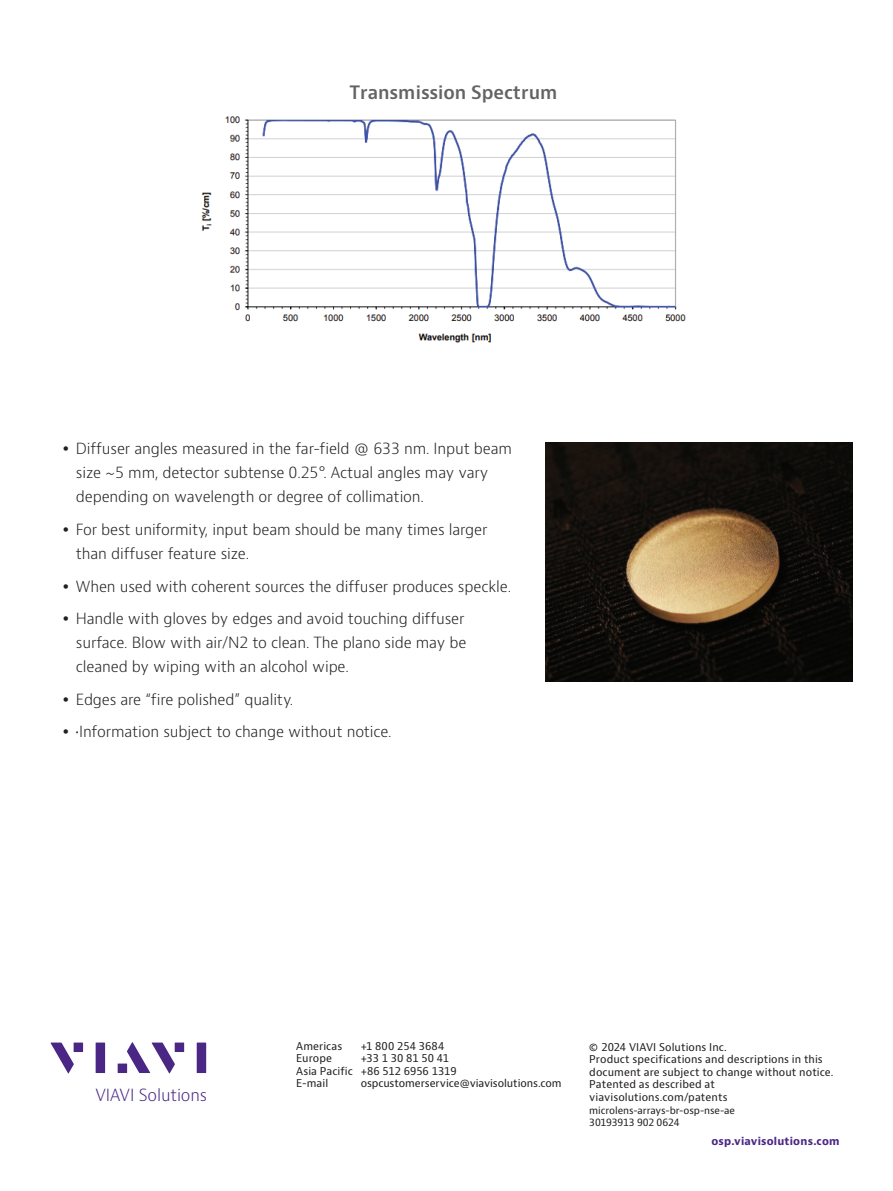
<style>
.page{position:relative;width:893px;height:1191px;background:#fff}
.page>*{position:absolute;margin:0;border:0;box-sizing:border-box;transform-origin:0 0}
.t1{font:600 18px "Bernino Sans";color:#636366}
.t2{font:300 16.35px "Bernino Sans";letter-spacing:-.01em;color:#4a2785}
.t3{font:300 15px/24px "Bernino Sans";letter-spacing:-.01em;color:#231f20}
.t4{font:10.5px/12.6px "Bernino Sans";letter-spacing:.005em;color:#231f20}
.t5{font:700 10.5px "Bernino Sans";letter-spacing:.02em;color:#4a2785}
.t6{font:9.75px/12.6px "Bernino Sans";letter-spacing:-.005em;color:#231f20}
</style>
<div class="page">
<svg style="left:50px;top:1042px;width:24px;height:31px"></svg>
<div style="left:74px;top:1042px;width:9px;height:10px;background:#4a2785"></div>
<div style="left:96px;top:1042px;width:9px;height:31px;background:#4a2785"></div>
<div style="left:175px;top:1042px;width:9px;height:10px;background:#4a2785"></div>
<div style="left:197px;top:1042px;width:9px;height:31px;background:#4a2785"></div>
<svg style="left:127px;top:1042px;width:48px;height:31px"></svg>
<div style="left:118px;top:1063px;width:9px;height:10px;background:#4a2785"></div>
<img style="left:201px;top:116px;width:485px;height:227px">
<img style="left:546px;top:442px;width:306px;height:239px">
<p class="t1" style="left:350px;top:81px;width:209px">Transmission Spectrum</p>
<p class="t3" style="left:76px;top:437px;width:438px">Diffuser angles measured in the far-field @ 633 nm. Input beam size ~5 mm, detector subtense 0.25°. Actual angles may vary depending on wavelength or degree of collimation.</p>
<p class="t3" style="left:76px;top:518px;width:413px">For best uniformity, input beam should be many times larger than diffuser feature size.</p>
<p class="t3" style="left:76px;top:574px;width:437px">When used with coherent sources the diffuser produces speckle.</p>
<p class="t3" style="left:76px;top:607px;width:392px;text-align:justify">Handle with gloves by edges and avoid touching diffuser surface. Blow with air/N2 to clean. The plano side may be cleaned by wiping with an alcohol wipe.</p>
<p class="t3" style="left:76px;top:687px;width:219px">Edges are “fire polished” quality.</p>
<p class="t3" style="left:76px;top:720px;width:317px">•Information subject to change without notice.</p>
<p class="t2" style="left:96px;top:1084px;width:113px">VIAVI Solutions</p>
<p class="t4" style="left:296px;top:1039px;width:48px">Americas</p>
<p class="t4" style="left:361px;top:1039px;width:85px">+1 800 254 3684</p>
<p class="t4" style="left:296px;top:1052px;width:37px">Europe</p>
<p class="t4" style="left:296px;top:1052px;width:162px;text-indent:65px">+33 1 30 81 50 41<br>Asia Pacific +86 512 6956 1319<br>E-mail</p>
<p class="t4" style="left:361px;top:1077px;width:202px">ospcustomerservice@viavisolutions.com</p>
<p class="t4" style="left:589px;top:1040px;width:246px">© 2024 VIAVI Solutions Inc.<br>Product specifications and descriptions in this document are subject to change without notice.<br>Patented as described at viavisolutions.com/patents</p>
<p class="t6" style="left:589px;top:1104px;width:147px">microlens-arrays-br-osp-nse-ae<br>30193913 902 0624</p>
<p class="t5" style="left:711px;top:1134px;width:130px">osp.viavisolutions.com</p>
</div>
